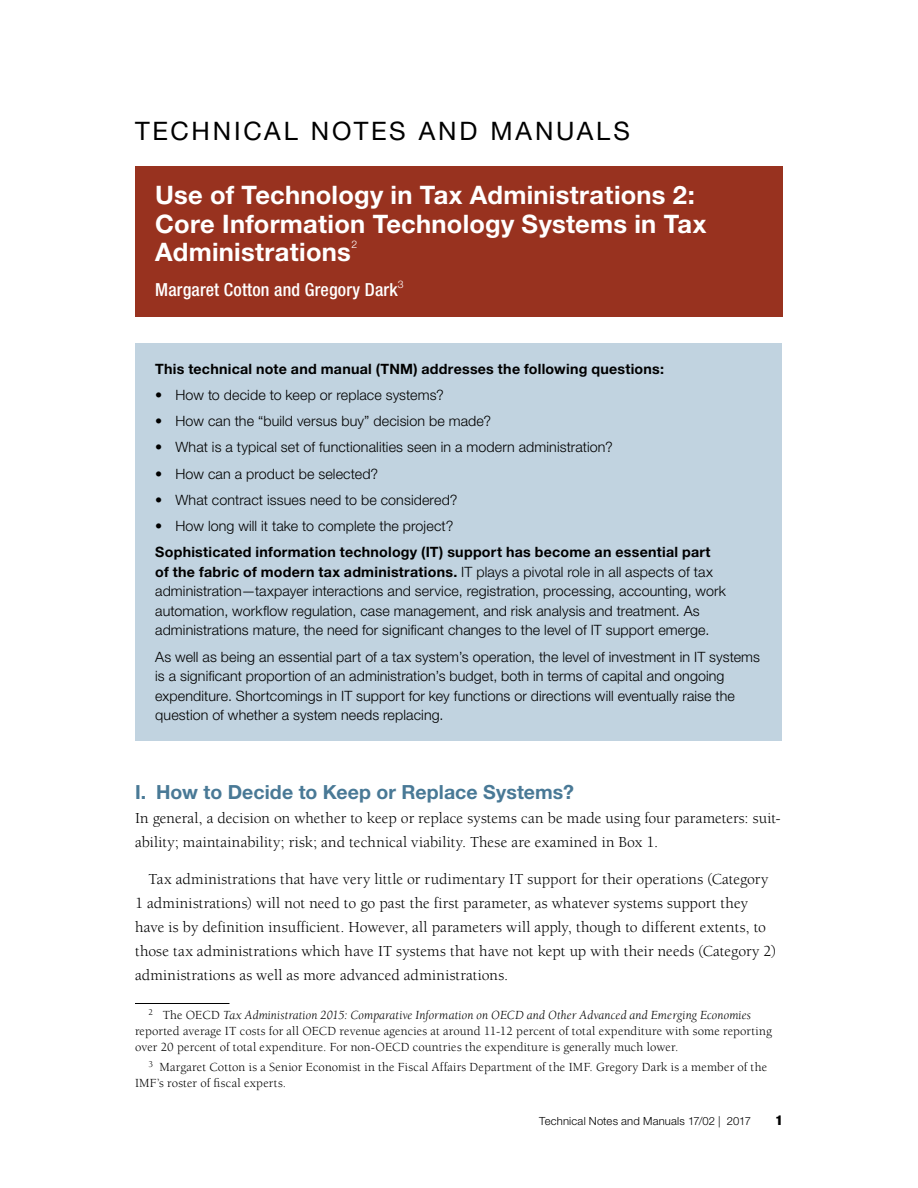
<style>
.page{position:relative;width:918px;height:1188px;background:#fff}
.page>*{position:absolute;margin:0;border:0;box-sizing:border-box;transform-origin:0 0}
.t1{font:700 25.5px/28.5px "Helvetica Neue LT Std";letter-spacing:.01em;color:#fff}
.t2{font:25.5px "Helvetica Neue LT Std";letter-spacing:.11em;color:#000}
.t3{font:700 19.5px "Helvetica Neue LT Std";letter-spacing:.005em;color:#497996}
.t4{font:500 condensed 18px "Helvetica Neue LT Std";letter-spacing:.01em;color:#fff}
.t5{font:15.75px/24px "Berkeley Std";letter-spacing:.005em;color:#000}
.t6{font:300 14.25px/19.5px "Helvetica Neue LT Std";letter-spacing:.01em;color:#000}
.t7{font:700 14.25px "Helvetica Neue LT Std";letter-spacing:.015em;color:#000}
.t8{font:900 condensed 13.5px "Helvetica Neue LT Std";color:#000}
.t9{font:12.75px/15.8px "Berkeley Std";letter-spacing:.01em;color:#000}
.t10{font:300 11.25px "Helvetica Neue LT Std";letter-spacing:.015em;color:#000}
.t11{font:300 10.5px "Helvetica Neue LT Std";color:#fff}
.s1{font-weight:700}
.s2{font-style:italic}
</style>
<div class="page">
<div style="left:135px;top:166px;width:648px;height:150px;background:#98321f"></div>
<div style="left:135px;top:343px;width:647px;height:397px;background:#c1d3e0"></div>
<hr style="left:135px;top:1003px;width:95px;height:1px;background:#000">
<h1 class="t2" style="left:135px;top:115px;width:496px">TECHNICAL NOTES AND MANUALS</h1>
<h1 class="t1" style="left:155px;top:181px;width:553px">Use of Technology in Tax Administrations 2:<br>Core Information Technology Systems in Tax<br>Administrations</h1>
<p class="t11" style="left:352px;top:238px;width:7px">2</p>
<p class="t4" style="left:155px;top:279px;width:250px">Margaret Cotton and Gregory Dark<sup>3</sup></p>
<p class="t7" style="left:155px;top:360px;width:510px">This technical note and manual (TNM) addresses the following questions:</p>
<p class="t6" style="left:155px;top:385px;width:290px">• How to decide to keep or replace systems?</p>
<p class="t6" style="left:155px;top:411px;width:337px">• How can the “build versus buy” decision be made?</p>
<p class="t6" style="left:155px;top:437px;width:459px">• What is a typical set of functionalities seen in a modern administration?</p>
<p class="t6" style="left:155px;top:463px;width:224px">• How can a product be selected?</p>
<p class="t6" style="left:155px;top:490px;width:304px">• What contract issues need to be considered?</p>
<p class="t6" style="left:155px;top:516px;width:300px">• How long will it take to complete the project?</p>
<p class="t6" style="left:155px;top:542px;width:572px"><span class="s1">Sophisticated information technology (IT) support has become an essential part of the fabric of modern tax administrations.</span> IT plays a pivotal role in all aspects of tax administration—taxpayer interactions and service, registration, processing, accounting, work automation, workflow regulation, case management, and risk analysis and treatment. As administrations mature, the need for significant changes to the level of IT support emerge.</p>
<p class="t6" style="left:155px;top:646px;width:606px">As well as being an essential part of a tax system’s operation, the level of investment in IT systems is a significant proportion of an administration’s budget, both in terms of capital and ongoing expenditure. Shortcomings in IT support for key functions or directions will eventually raise the question of whether a system needs replacing.</p>
<h2 class="t3" style="left:135px;top:780px;width:456px">I. How to Decide to Keep or Replace Systems?<sup>23</sup></h2>
<p class="t5" style="left:135px;top:806px;width:647px">In general, a decision on whether to keep or replace systems can be made using four parameters: suit&shy;ability; maintainability; risk; and technical viability. These are examined in Box 1.</p>
<p class="t5" style="left:135px;top:868px;width:643px;text-indent:13px">Tax administrations that have very little or rudimentary IT support for their operations (Category 1 administrations) will not need to go past the first parameter, as whatever systems support they have is by definition insufficient. However, all parameters will apply, though to different extents, to those tax administrations which have IT systems that have not kept up with their needs (Category 2) administrations as well as more advanced administrations.</p>
<p class="t9" style="left:135px;top:1008px;width:639px;text-indent:13px"><sup>2</sup> The OECD <span class="s2">Tax Administration 2015: Comparative Information on OECD and Other Advanced and Emerging Economies </span>reported average IT costs for all OECD revenue agencies at around 11-12 percent of total expenditure with some reporting over 20 percent of total expenditure. For non-OECD countries the expenditure is generally much lower.</p>
<p class="t9" style="left:135px;top:1059px;width:634px;text-indent:13px"><sup>3</sup> Margaret Cotton is a Senior Economist in the Fiscal Affairs Department of the IMF. Gregory Dark is a member of the<br>IMF’s roster of fiscal experts.</p>
<p class="t10" style="left:539px;top:1114px;width:214px">Technical Notes and Manuals 17/02 | 2017</p>
<p class="t8" style="left:776px;top:1112px;width:9px">1</p>
</div>
